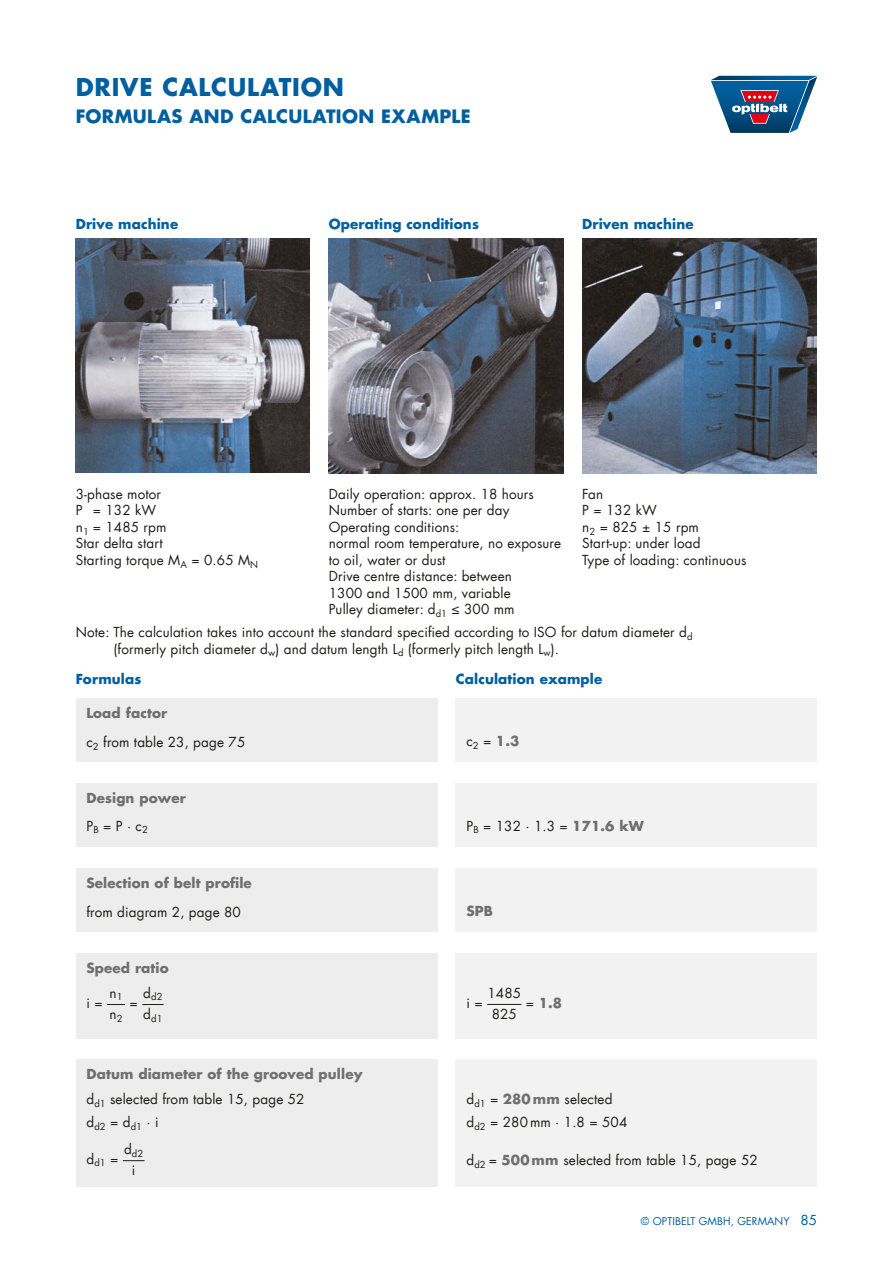
<style>
.page{position:relative;width:893px;height:1263px;background:#fff}
.page>*{position:absolute;margin:0;border:0;box-sizing:border-box;transform-origin:0 0}
.t1{font:700 24px "Futura Com";letter-spacing:.035em;color:#005f9f}
.t2{font:700 18px "Futura Com";letter-spacing:.02em;color:#005f9f}
.t3{font:13.5px/16.5px "Futura Com";letter-spacing:.01em;color:#1d1d1b}
.t4{font:700 13.5px "Futura Com";letter-spacing:.01em;color:#005f9f}
.t5{font:700 13.5px/27.9px "Futura Com";letter-spacing:.01em;color:#6f6f6f}
.t6{font:10.5px "Futura Com";letter-spacing:.01em;color:#005f9f}
.t7{font:9.45px "Futura Com";color:#1d1d1b}
.s1{font-weight:700;color:#6f6f6f}
.s2{font-weight:400;color:#1d1d1b}
.s3{font-size:13.5px}
</style>
<div class="page">
<svg style="left:711px;top:76px;width:106px;height:57px"></svg>
<div style="left:76px;top:1060px;width:361px;height:127px;background:#ededed"></div>
<div style="left:456px;top:1060px;width:361px;height:127px;background:#f2f2f2"></div>
<svg style="left:123px;top:1160px;width:22px;height:1px"></svg>
<div style="left:76px;top:953px;width:361px;height:85px;background:#ededed"></div>
<div style="left:456px;top:953px;width:361px;height:85px;background:#f2f2f2"></div>
<div style="left:76px;top:868px;width:361px;height:64px;background:#ededed"></div>
<div style="left:456px;top:868px;width:361px;height:64px;background:#f2f2f2"></div>
<div style="left:76px;top:783px;width:361px;height:64px;background:#ededed"></div>
<div style="left:456px;top:783px;width:361px;height:64px;background:#f2f2f2"></div>
<div style="left:76px;top:699px;width:361px;height:63px;background:#ededed"></div>
<div style="left:456px;top:699px;width:361px;height:63px;background:#f2f2f2"></div>
<svg style="left:107px;top:1004px;width:18px;height:1px"></svg>
<svg style="left:142px;top:1004px;width:22px;height:1px"></svg>
<hr style="left:487px;top:1004px;width:34px;height:1px;background:#1d1d1b">
<img style="left:76px;top:239px;width:234px;height:234px">
<img style="left:329px;top:239px;width:234px;height:234px">
<img style="left:582px;top:239px;width:234px;height:234px">
<h1 class="t1" style="left:76px;top:68px;width:270px">DRIVE CALCULATION</h1>
<h2 class="t2" style="left:76px;top:102px;width:396px">FORMULAS AND CALCULATION EXAMPLE</h2>
<p class="t4" style="left:76px;top:213px;width:104px">Drive machine</p>
<p class="t4" style="left:329px;top:213px;width:152px">Operating conditions</p>
<p class="t4" style="left:582px;top:213px;width:113px">Driven machine</p>
<p class="t3" style="left:76px;top:485px;width:184px">3-phase motor<br>P = 132 kW<br>n<sub>1</sub> = 1485 rpm<br>Star delta start<br>Starting torque M<sub>A</sub> = 0.65 M<sub>N</sub></p>
<p class="t3" style="left:329px;top:485px;width:234px">Daily operation: approx. 18 hours<br>Number of starts: one per day<br>Operating conditions:<br>normal room temperature, no exposure to oil, water or dust<br>Drive centre distance: between<br>1300 and 1500 mm, variable<br>Pulley diameter: d<sub>d1</sub> ≤ 300 mm</p>
<p class="t3" style="left:582px;top:485px;width:166px">Fan<br>P = 132 kW<br>n<sub>2</sub> = 825 ± 15 rpm<br>Start-up: under load<br>Type of loading: continuous</p>
<p class="t3" style="left:114px;top:624px;width:580px;text-indent:-38px">Note: The calculation takes into account the standard specified according to ISO for datum diameter d<sub>d </sub>(formerly pitch diameter d<sub>w</sub>) and datum length L<sub>d</sub> (formerly pitch length L<sub>w</sub>).</p>
<p class="t4" style="left:76px;top:669px;width:67px">Formulas</p>
<p class="t4" style="left:456px;top:669px;width:148px">Calculation example</p>
<p class="t3" style="left:86px;top:698px;width:160px;line-height:29.1px"><span class="s1">Load factor<br></span>c<sub>2</sub> from table 23, page 75</p>
<p class="t5" style="left:466px;top:727px;width:54px"><span class="s2">c</span><sub>2</sub> <span class="s2">=</span> 1.3</p>
<p class="t5" style="left:86px;top:783px;width:101px">Design power<br><span class="s2">P</span><sub>B</sub> <span class="s2">= P · c</span><sub>2</sub></p>
<p class="t5" style="left:86px;top:869px;width:167px">Selection of belt profile</p>
<p class="t3" style="left:86px;top:904px;width:156px">from diagram 2, page 80</p>
<p class="t5" style="left:86px;top:954px;width:84px">Speed ratio</p>
<p class="t3" style="left:86px;top:994px;width:18px">i =</p>
<p class="t3" style="left:110px;top:982px;width:15px;line-height:21.5px">n<sub>1 </sub>n<sub>2</sub></p>
<p class="t3" style="left:130px;top:994px;width:10px">=</p>
<p class="t7" style="left:143px;top:990px;width:21px"><sup>d</sup>d2</p>
<p class="t7" style="left:143px;top:1012px;width:21px"><sup>d</sup>d1</p>
<p class="t3" style="left:86px;top:1062px;width:278px;line-height:24.2px"><span class="s1">Datum diameter of the grooved pulley </span>d<sub>d1</sub> selected from table 15, page 52<br>d<sub>d2</sub> = d<sub>d1</sub> · i</p>
<p class="t3" style="left:86px;top:1150px;width:33px">d<sub>d1</sub> =</p>
<p class="t7" style="left:124px;top:1146px;width:21px"><sup>d</sup>d2</p>
<p class="t3" style="left:132px;top:1162px;width:5px">i</p>
<p class="t3" style="left:466px;top:817px;width:179px">P<sub>B</sub> = 132 · 1.3 = <span class="s1">171.6 kW</span></p>
<p class="t5" style="left:466px;top:897px;width:28px">SPB</p>
<p class="t3" style="left:466px;top:994px;width:18px">i =</p>
<p class="t3" style="left:487px;top:982px;width:35px;line-height:21.5px;text-align:center">1485<br>825</p>
<p class="t5" style="left:526px;top:988px;width:38px"><span class="s2">=</span> 1.8</p>
<p class="t3" style="left:466px;top:1087px;width:162px;line-height:23.5px">d<sub>d1</sub> = <span class="s1">280mm</span> selected d<sub>d2</sub> = 280mm · 1.8 = 504</p>
<p class="t3" style="left:466px;top:1151px;width:293px">d<sub>d2</sub> = <span class="s1">500mm</span> selected from table 15, page 52</p>
<p class="t6" style="left:641px;top:1214px;width:178px">© OPTIBELT GMBH, GERMANY <span class="s3">85</span></p>
</div>
